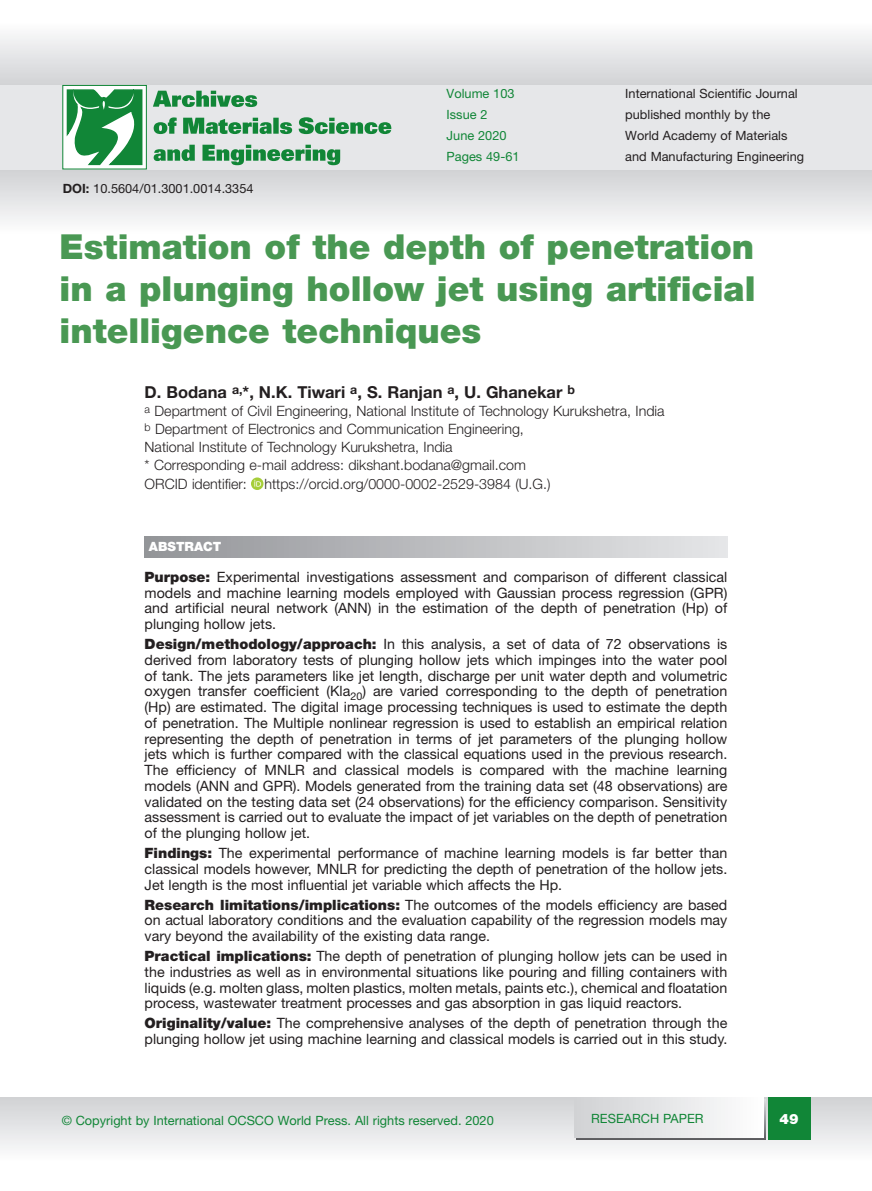
<style>
.page{position:relative;width:872px;height:1191px;background:#fff}
.page>*{position:absolute;margin:0;border:0;box-sizing:border-box;transform-origin:0 0}
.tytuł_artykułu{font:900 34.5px/42px "Helvetica Neue LT Pro";color:#499853;text-align:justify}
.autorzy{font:700 16.5px "Helvetica Neue LT Pro";color:#231f20}
.tekst_abstraktu{font:14.25px/15.8px "Helvetica Neue LT Pro";color:#231f20;text-align:justify}
.uczelnia{font:300 14.25px/18px "Helvetica Neue LT Pro";color:#231f20}
.t1{font:900 14.25px "Helvetica Neue LT Pro";color:#fff}
.t2{font:12.75px/21px "Helvetica Neue LT Pro";color:#231f20}
.t3{font:12.75px/21px "Helvetica Neue LT Pro";color:#118637}
.t4{font:900 12.75px "Helvetica Neue LT Pro";color:#fff}
.s1{font-weight:700}
.s2{font-weight:900}
</style>
<div class="page">
<svg style="left:0;top:35px;width:872px;height:50px"></svg>
<svg style="left:0;top:1097px;width:872px;height:52px"></svg>
<div style="left:767px;top:1097px;width:43px;height:43px;background:#118637"></div>
<div style="left:0;top:85px;width:872px;height:85px;background:#e6e7e9"></div>
<svg style="left:0;top:170px;width:872px;height:51px"></svg>
<svg style="left:154px;top:145px;width:186px;height:20px"></svg>
<svg style="left:154px;top:117px;width:237px;height:17px"></svg>
<svg style="left:153px;top:91px;width:104px;height:16px"></svg>
<div style="left:62px;top:85px;width:85px;height:84px;background:#fff;border:1px solid #118637"></div>
<svg style="left:66px;top:89px;width:77px;height:77px"></svg>
<div style="left:576px;top:1099px;width:189px;height:41px;background:linear-gradient(to right,#d0d2d4,#fefeff)"></div>
<svg style="left:574px;top:1097px;width:189px;height:40px"></svg>
<div style="left:145px;top:536px;width:582px;height:21px;background:linear-gradient(to right,#939498,#e5e6e7)"></div>
<svg style="left:251px;top:477px;width:12px;height:13px"></svg>
<svg style="left:254px;top:480px;width:7px;height:6px"></svg>
<p class="t2" style="left:63px;top:177px;width:192px"><span class="s1">DOI:</span> 10.5604/01.3001.0014.3354</p>
<p class="t3" style="left:446px;top:83px;width:74px">Volume 103<br>Issue 2<br>June 2020<br>Pages 49-61</p>
<p class="t2" style="left:625px;top:83px;width:180px">International Scientific Journal published monthly by the<br>World Academy of Materials and Manufacturing Engineering</p>
<p class="tytuł_artykułu" style="left:60px;top:225px;width:697px">Estimation of the depth of penetration in a plunging hollow jet using artificial intelligence techniques</p>
<p class="autorzy" style="left:145px;top:382px;width:432px">D. Bodana <sup>a,</sup>*, N.K. Tiwari <sup>a</sup>, S. Ranjan <sup>a</sup>, U. Ghanekar <sup>b</sup></p>
<p class="uczelnia" style="left:145px;top:402px;width:521px"><sup>a</sup> Department of Civil Engineering, National Institute of Technology Kurukshetra, India</p>
<p class="uczelnia" style="left:145px;top:420px;width:381px"><sup>b</sup> Department of Electronics and Communication Engineering,<br>National Institute of Technology Kurukshetra, India</p>
<p class="uczelnia" style="left:145px;top:456px;width:383px">* Corresponding e-mail address: dikshant.bodana@gmail.com</p>
<p class="uczelnia" style="left:145px;top:474px;width:407px">ORCID identifier: https://orcid.org/0000-0002-2529-3984 (U.G.)</p>
<p class="t4" style="left:149px;top:539px;width:74px">ABSTRACT</p>
<p class="tekst_abstraktu" style="left:145px;top:568px;width:584px"><span class="s2">Purpose:</span> Experimental investigations assessment and comparison of different classical models and machine learning models employed with Gaussian process regression (GPR) and artificial neural network (ANN) in the estimation of the depth of penetration (Hp) of plunging hollow jets.</p>
<p class="tekst_abstraktu" style="left:145px;top:635px;width:584px"><span class="s2">Design/methodology/approach:</span> In this analysis, a set of data of 72 observations is derived from laboratory tests of plunging hollow jets which impinges into the water pool of tank. The jets parameters like jet length, discharge per unit water depth and volumetric oxygen transfer coefficient (Kla<sub>20</sub>) are varied corresponding to the depth of penetration (Hp) are estimated. The digital image processing techniques is used to estimate the depth of penetration. The Multiple nonlinear regression is used to establish an empirical relation representing the depth of penetration in terms of jet parameters of the plunging hollow jets which is further compared with the classical equations used in the previous research.<br>The efficiency of MNLR and classical models is compared with the machine learning models (ANN and GPR). Models generated from the training data set (48 observations) are validated on the testing data set (24 observations) for the efficiency comparison. Sensitivity assessment is carried out to evaluate the impact of jet variables on the depth of penetration of the plunging hollow jet.</p>
<p class="tekst_abstraktu" style="left:145px;top:844px;width:584px"><span class="s2">Findings:</span> The experimental performance of machine learning models is far better than classical models however, MNLR for predicting the depth of penetration of the hollow jets.<br>Jet length is the most influential jet variable which affects the Hp.</p>
<p class="tekst_abstraktu" style="left:145px;top:896px;width:584px"><span class="s2">Research limitations/implications:</span> The outcomes of the models efficiency are based on actual laboratory conditions and the evaluation capability of the regression models may vary beyond the availability of the existing data range.</p>
<p class="tekst_abstraktu" style="left:145px;top:948px;width:584px"><span class="s2">Practical implications:</span> The depth of penetration of plunging hollow jets can be used in the industries as well as in environmental situations like pouring and filling containers with liquids (e.g. molten glass, molten plastics, molten metals, paints etc.), chemical and floatation process, wastewater treatment processes and gas absorption in gas liquid reactors.</p>
<p class="tekst_abstraktu" style="left:145px;top:1015px;width:584px"><span class="s2">Originality/value:</span> The comprehensive analyses of the depth of penetration through the plunging hollow jet using machine learning and classical models is carried out in this study.</p>
<p class="t3" style="left:62px;top:1109px;width:433px">© Copyright by International OCSCO World Press. All rights reserved. 2020</p>
<p class="t3" style="left:591px;top:1107px;width:114px">RESEARCH PAPER</p>
<p class="t1" style="left:779px;top:1110px;width:21px">49</p>
</div>
